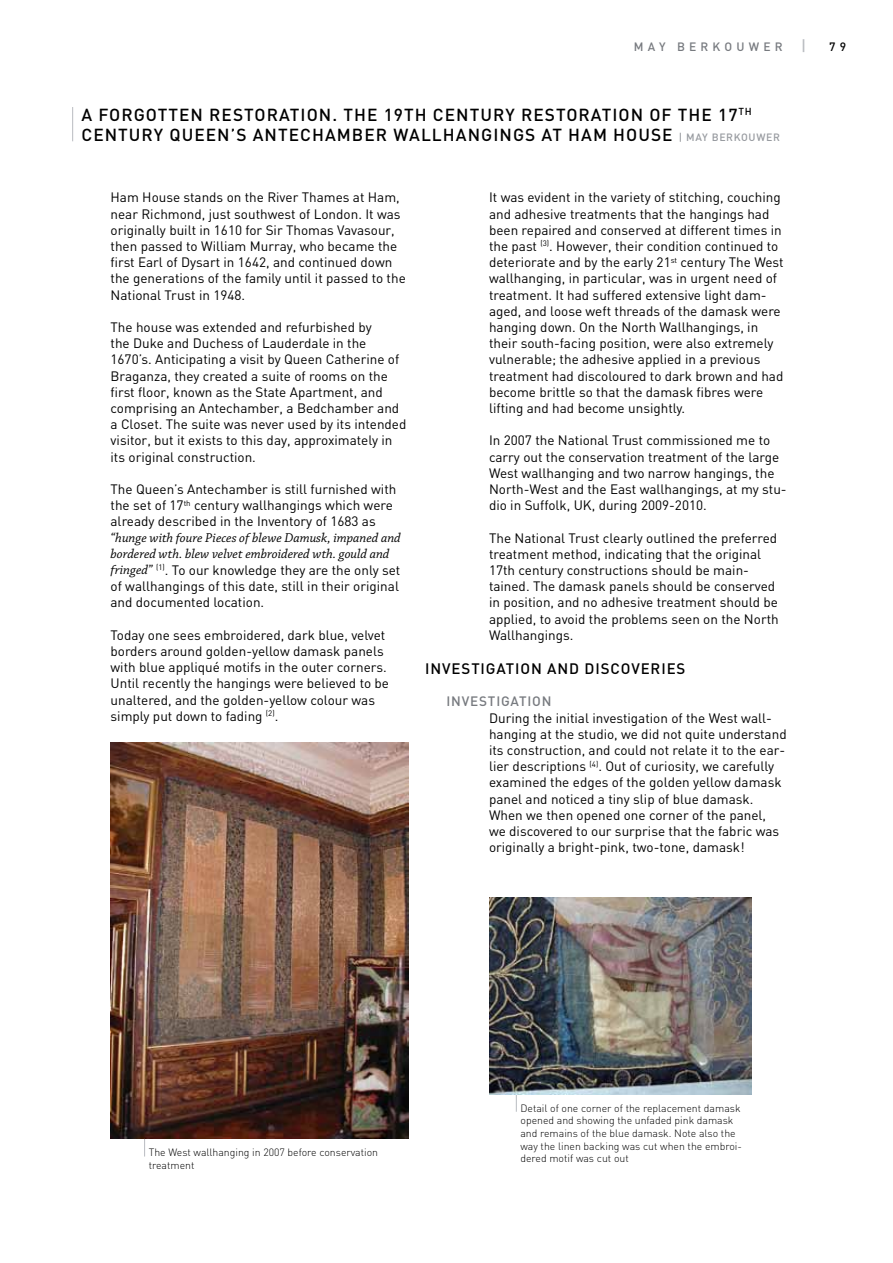
<style>
.page{position:relative;width:893px;height:1263px;background:#fff}
.page>*{position:absolute;margin:0;border:0;box-sizing:border-box;transform-origin:0 0}
.t1{font:500 17.25px "DIN";letter-spacing:.06em;color:#000}
.t2{font:500 15px "DIN";letter-spacing:.06em;color:#000}
.t3{font:13.5px/16.2px "DIN";color:#000}
.t4{font:italic 13.5px/16.2px "Chaparral Pro";color:#000}
.t5{font:500 13.5px "DIN";letter-spacing:.06em;color:#777a7f}
.t6{font:500 12px "DIN";letter-spacing:.35em;color:#777a7f}
.t7{font:500 12px "DIN";color:#000}
.t8{font:300 10.5px/12.6px "DIN";color:#000}
.s1{font-size:15px;color:#b9bcc1}
.s2{font-size:10.5px;color:#989ba0}
.s3{font-family:"Chaparral Pro";font-style:italic}
</style>
<div class="page">
<hr style="left:72px;top:107px;width:1px;height:34px;background:#b9bcc1">
<img style="left:111px;top:743px;width:297px;height:396px">
<svg style="left:144px;top:1139px;width:1px;height:17px"></svg>
<svg style="left:516px;top:1094px;width:1px;height:18px"></svg>
<img style="left:489px;top:897px;width:262px;height:197px">
<p class="t6" style="left:634px;top:39px;width:174px">MAY BERKOUWER <span class="s1">|</span></p>
<p class="t7" style="left:829px;top:39px;width:18px">7 9</p>
<p class="t1" style="left:81px;top:103px;width:186px">A FORGOTTEN RESTORA</p>
<p class="t1" style="left:290px;top:103px;width:203px">TION. THE 19TH CENTURY</p>
<p class="t1" style="left:521px;top:103px;width:58px">RESTORA</p>
<p class="t1" style="left:602px;top:103px;width:152px">TION OF THE 17<sup>TH</sup></p>
<p class="t1" style="left:81px;top:124px;width:60px">CENTURY</p>
<p class="t1" style="left:170px;top:124px;width:24px">QUEE</p>
<p class="t1" style="left:217px;top:124px;width:564px">N’S ANTECHAMBER WALLHANGINGS AT HAM HOUSE <span class="s2">| MAY BERKOUWER</span></p>
<p class="t3" style="left:111px;top:189px;width:297px">Ham House stands on the River Thames at Ham, near Richmond, just southwest of London. It was originally built in 1610 for Sir Thomas Vavasour, then passed to William Murray, who became the first Earl of Dysart in 1642, and continued down the generations of the family until it passed to the National Trust in 1948.</p>
<p class="t3" style="left:111px;top:319px;width:297px">The house was extended and refurbished by<br>the Duke and Duchess of Lauderdale in the 1670’s. Anticipating a visit by Queen Catherine of Braganza, they created a suite of rooms on the first floor, known as the State Apartment, and comprising an Antechamber, a Bedchamber and a Closet. The suite was never used by its intended visitor, but it exists to this day, approximately in its original construction.</p>
<p class="t3" style="left:111px;top:481px;width:287px">The Queen’s Antechamber is still furnished with the set of 17<sup>th</sup> century wallhangings which were already described in the Inventory of 1683 as</p>
<p class="t4" style="left:111px;top:530px;width:292px">“hunge with foure Pieces of blewe Damusk, impaned and bordered wth. blew velvet embroidered wth. gould and</p>
<p class="t3" style="left:111px;top:562px;width:291px;text-align:justify"><span class="s3">fringed”</span> <sup>(1)</sup>. To our knowledge they are the only set of wallhangings of this date, still in their original and documented location.</p>
<p class="t3" style="left:111px;top:626px;width:280px">Today one sees embroidered, dark blue, velvet borders around golden-yellow damask panels with blue appliqué motifs in the outer corners.<br>Until recently the hangings were believed to be unaltered, and the golden-yellow colour was simply put down to fading <sup>(2)</sup>.</p>
<p class="t3" style="left:489px;top:189px;width:296px">It was evident in the variety of stitching, couching and adhesive treatments that the hangings had been repaired and conserved at different times in the past <sup>(3)</sup>. However, their condition continued to deteriorate and by the early 21<sup>st</sup> century The West wallhanging, in particular, was in urgent need of treatment. It had suffered extensive light dam&shy;aged, and loose weft threads of the damask were hanging down. On the North Wallhangings, in their south-facing position, were also extremely vulnerable; the adhesive applied in a previous treatment had discoloured to dark brown and had become brittle so that the damask fibres were lifting and had become unsightly.</p>
<p class="t3" style="left:489px;top:432px;width:299px">In 2007 the National Trust commissioned me to carry out the conservation treatment of the large West wallhanging and two narrow hangings, the North-West and the East wallhangings, at my stu&shy;dio in Suffolk, UK, during 2009-2010.</p>
<p class="t3" style="left:489px;top:529px;width:291px">The National Trust clearly outlined the preferred treatment method, indicating that the original 17th century constructions should be main&shy;tained. The damask panels should be conserved in position, and no adhesive treatment should be applied, to avoid the problems seen on the North Wallhangings.</p>
<p class="t2" style="left:425px;top:659px;width:262px">INVESTIGATION AND DISCOVERIES</p>
<p class="t5" style="left:446px;top:693px;width:42px">INVESTIG</p>
<p class="t5" style="left:511px;top:693px;width:40px">ATION</p>
<p class="t3" style="left:489px;top:709px;width:299px">During the initial investigation of the West wall&shy;hanging at the studio, we did not quite understand its construction, and could not relate it to the ear&shy;lier descriptions <sup>(4)</sup>. Out of curiosity, we carefully examined the edges of the golden yellow damask panel and noticed a tiny slip of blue damask.<br>When we then opened one corner of the panel,<br>we discovered to our surprise that the fabric was originally a bright-pink, two-tone, damask!</p>
<p class="t8" style="left:149px;top:1146px;width:231px">The West wallhanging in 2007 before conservation treatment</p>
<p class="t8" style="left:520px;top:1101px;width:223px">Detail of one corner of the replacement damask opened and showing the unfaded pink damask and remains of the blue damask. Note also the way the linen backing was cut when the embroi&shy;dered motif was cut out</p>
</div>
